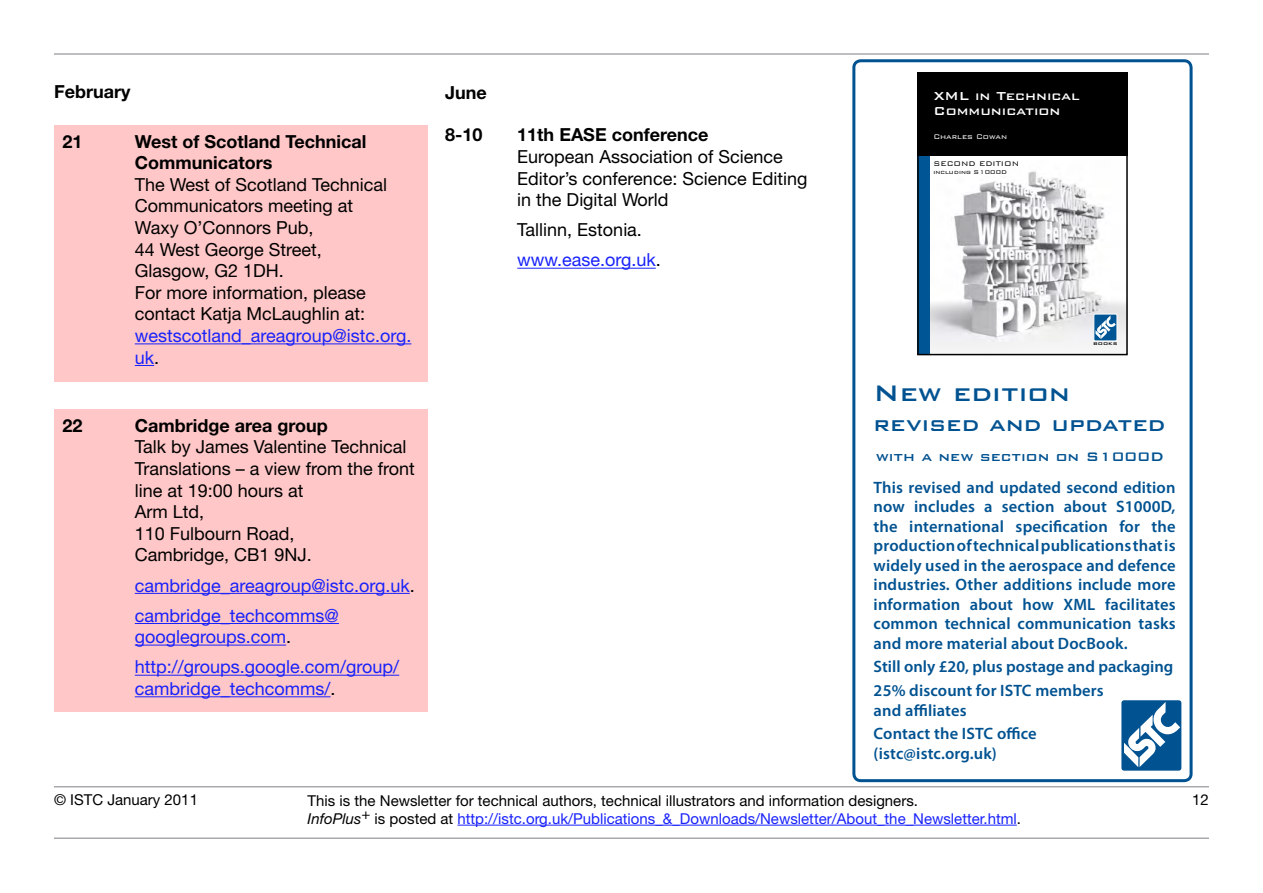
<style>
.page{position:relative;width:1263px;height:893px;background:#fff}
.page>*{position:absolute;margin:0;border:0;box-sizing:border-box;transform-origin:0 0}
.t1{font:500 30px "Bank Gothic BT";color:#005291}
.t2{font:500 25.5px "Bank Gothic BT";color:#005291}
.t3{font:18px/21.6px "Helvetica Neue";color:#000}
.t4{font:18px/30.2px "Helvetica Neue";color:#1922fb}
.t5{font:700 18px/21.6px "Helvetica Neue";color:#000}
.t6{font:600 16.5px/19.5px "Myriad Pro";letter-spacing:.01em;color:#005291}
.t7{font:500 16.5px "Bank Gothic BT";color:#005291}
.t8{font:500 15.45px/15px "Bank Gothic BT";color:#fff}
.t9{font:15px/18px "Helvetica Neue";color:#000}
.t10{font:300 8.85px "Bank Gothic BT";color:#000}
.t11{font:300 8.85px "Bank Gothic BT";color:#fff}
.t12{font:300 7.35px "Bank Gothic BT";color:#000}
.t13{font:500 5.25px "Bank Gothic BT";color:#000;scale:1.12 1}
.s1{color:#1922fb}
.s2{color:#000}
.s3{font-style:italic}
</style>
<div class="page">
<hr style="left:54px;top:53px;width:1155px;height:2px;background:#a7a9ac">
<hr style="left:54px;top:837px;width:1155px;height:2px;background:#a7a9ac">
<hr style="left:54px;top:786px;width:1155px;height:1px;background:#a7a9ac">
<hr style="left:457px;top:825px;width:560px;height:1px;background:#1922fb">
<div style="left:54px;top:125px;width:373px;height:257px;background:#ffc7c7"></div>
<hr style="left:135px;top:343px;width:276px;height:1px;background:#1922fb">
<svg style="left:135px;top:365px;width:19px;height:1px"></svg>
<div style="left:54px;top:409px;width:373px;height:303px;background:#ffc7c7"></div>
<hr style="left:135px;top:593px;width:275px;height:1px;background:#1922fb">
<hr style="left:135px;top:623px;width:204px;height:1px;background:#1922fb">
<hr style="left:135px;top:645px;width:151px;height:1px;background:#1922fb">
<hr style="left:135px;top:675px;width:264px;height:1px;background:#1922fb">
<hr style="left:135px;top:696px;width:196px;height:1px;background:#1922fb">
<hr style="left:517px;top:268px;width:139px;height:1px;background:#1922fb">
<div style="left:852px;top:59px;width:340px;height:723px;border:3px solid #005291;border-radius:7px"></div>
<img style="left:929px;top:156px;width:196px;height:196px">
<div style="left:918px;top:155px;width:11px;height:200px;background:#005595"></div>
<div style="left:918px;top:73px;width:209px;height:83px;background:#000"></div>
<div style="left:1094px;top:314px;width:23px;height:27px;border:1px solid #fff;border-radius:2px"></div>
<svg style="left:1095px;top:315px;width:21px;height:24px"></svg>
<div style="left:917px;top:72px;width:211px;height:283px;border:2px solid #000"></div>
<div style="left:1119px;top:698px;width:64px;height:75px;background:#005291;border-radius:4px"></div>
<svg style="left:1124px;top:702px;width:56px;height:65px"></svg>
<div style="left:1118px;top:697px;width:66px;height:77px;border:3px solid #fff;border-radius:4px"></div>
<p class="t5" style="left:54px;top:81px;width:78px">February</p>
<p class="t5" style="left:445px;top:81px;width:43px">June</p>
<p class="t5" style="left:445px;top:124px;width:39px">8-10</p>
<p class="t5" style="left:517px;top:124px;width:193px">11th EASE conference</p>
<p class="t3" style="left:517px;top:145px;width:292px">European Association of Science<br>Editor’s conference: Science Editing in the Digital World</p>
<p class="t3" style="left:517px;top:215px;width:145px;line-height:30.2px">Tallinn, Estonia. <span class="s1">www.ease.org.uk</span>.</p>
<p class="t5" style="left:63px;top:130px;width:22px">21</p>
<p class="t5" style="left:135px;top:130px;width:233px">West of Scotland Technical<br>Communicators</p>
<p class="t3" style="left:135px;top:173px;width:254px">The West of Scotland Technical<br>Communicators meeting at<br>Waxy O’Connors Pub,<br>44 West George Street,<br>Glasgow, G2 1DH.<br>For more information, please contact Katja McLaughlin at:</p>
<p class="t4" style="left:135px;top:325px;width:278px;line-height:21.6px">westscotland_areagroup@istc.org. uk<span class="s2">.</span></p>
<p class="t5" style="left:63px;top:414px;width:22px">22</p>
<p class="t5" style="left:135px;top:414px;width:194px">Cambridge area group</p>
<p class="t3" style="left:135px;top:436px;width:282px">Talk by James Valentine Technical<br>Translations – a view from the front line at 19:00 hours at<br>Arm Ltd,<br>110 Fulbourn Road,<br>Cambridge, CB1 9NJ.</p>
<p class="t4" style="left:135px;top:570px;width:281px">cambridge_areagroup@istc.org.uk<span class="s2">. </span>cambridge_techcomms@</p>
<p class="t4" style="left:135px;top:621px;width:266px">googlegroups.com<span class="s2">. </span>http://groups.google.com/group/</p>
<p class="t4" style="left:135px;top:673px;width:202px">cambridge_techcomms/<span class="s2">.</span></p>
<p class="t8" style="left:933px;top:88px;width:148px">XML in Technical<br>Communication</p>
<p class="t11" style="left:933px;top:132px;width:75px">Charles Cowan</p>
<p class="t10" style="left:933px;top:158px;width:87px">SECOND EDITION</p>
<p class="t12" style="left:933px;top:168px;width:75px">including S1000D</p>
<p class="t13" style="left:1093px;top:341px;width:23px">BOOKS</p>
<h1 class="t1" style="left:874px;top:377px;width:198px">New edition</h1>
<h2 class="t2" style="left:874px;top:410px;width:293px">revised and updated</h2>
<p class="t7" style="left:876px;top:448px;width:290px">with a new section on S1000D</p>
<p class="t6" style="left:874px;top:477px;width:303px;text-align:justify">This revised and updated second edition now includes a section about S1000D, the international specification for the production of technical publications that is widely used in the aerospace and defence industries. Other additions include more information about how XML facilitates common technical communication tasks and more material about DocBook.</p>
<p class="t6" style="left:874px;top:655px;width:301px;line-height:23.7px">Still only £20, plus postage and packaging<br>25% discount for ISTC members</p>
<p class="t6" style="left:874px;top:698px;width:165px;line-height:23.7px">and affiliates<br>Contact the ISTC office</p>
<p class="t6" style="left:874px;top:743px;width:125px">(istc@istc.org.uk)</p>
<p class="t9" style="left:54px;top:790px;width:145px">© ISTC January 2011</p>
<p class="t9" style="left:1192px;top:791px;width:18px">12</p>
<p class="t9" style="left:308px;top:791px;width:715px">This is the Newsletter for technical authors, technical illustrators and information designers.<br><span class="s3">InfoPlus</span><sup>+</sup> is posted at <span class="s1">http://istc.org.uk/Publications_&amp;_Downloads/Newsletter/About_the_Newsletter.html</span>.</p>
</div>
